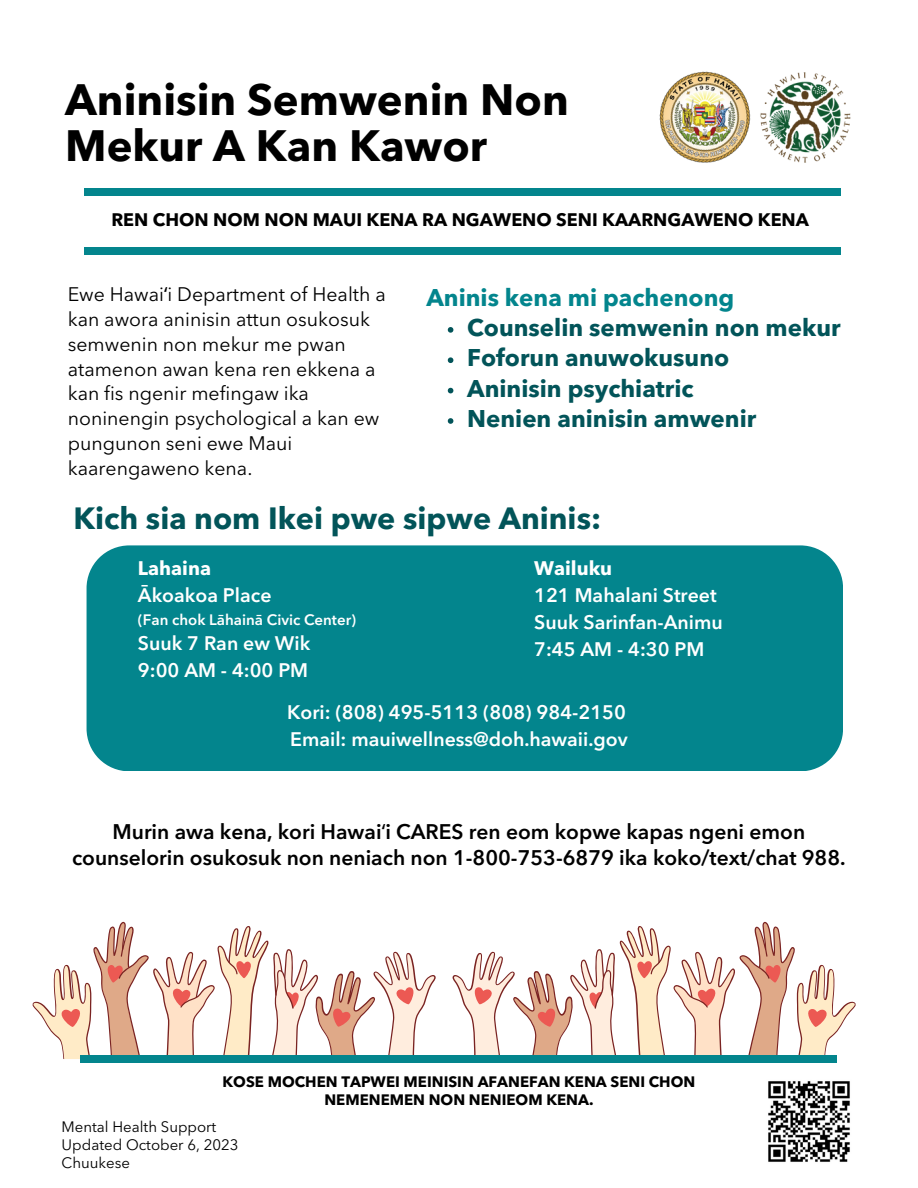
<style>
.page{position:relative;width:918px;height:1188px;background:#fff}
.page>*{position:absolute;margin:0;border:0;box-sizing:border-box;transform-origin:0 0}
.t1{font:700 43.5px/46.2px "Avenir Next LT Pro";color:#000}
.t2{font:700 30.45px "Avenir Next LT Pro";color:#025459}
.t3{font:700 24px "Avenir Next LT Pro";color:#025459}
.t4{font:700 24px "Avenir Next LT Pro";color:#03858d}
.t5{font:600 21px/25.8px "Avenir Next LT Pro";color:#000;text-align:center}
.t6{font:19.5px/24.8px "Avenir Next LT Pro";color:#000}
.t7{font:600 19.5px "Avenir Next LT Pro";color:#fff}
.t8{font:700 19.5px "Avenir Next LT Pro";color:#fff}
.t9{font:700 18px "Avenir Next LT Pro";color:#000}
.t10{font:700 15px/18px "Avenir Next LT Pro";color:#000;text-align:center}
.t11{font:15px "Avenir Next LT Pro";color:#000}
.t12{font:600 15px "Avenir Next LT Pro";color:#fff}
.s1{font-family:"Noto Sans"}
.s2{font-family:"Noto Sans";font-weight:400}
</style>
<div class="page">
<img style="left:659px;top:71px;width:192px;height:92px">
<div style="left:84px;top:188px;width:756px;height:8px;background:#03858d"></div>
<div style="left:84px;top:247px;width:756px;height:8px;background:#03858d"></div>
<svg style="left:32px;top:922px;width:404px;height:137px"></svg>
<svg style="left:452px;top:922px;width:404px;height:133px"></svg>
<div style="left:81px;top:1055px;width:756px;height:8px;background:#03858d"></div>
<img style="left:768px;top:1081px;width:82px;height:81px">
<svg style="left:448px;top:327px;width:5px;height:6px"></svg>
<svg style="left:448px;top:357px;width:5px;height:6px"></svg>
<svg style="left:448px;top:388px;width:5px;height:5px"></svg>
<svg style="left:448px;top:418px;width:5px;height:6px"></svg>
<div style="left:87px;top:545px;width:756px;height:226px;background:#03858d"></div>
<p class="t1" style="left:65px;top:81px;width:505px">Aninisin Semwenin Non<br>Mekur A Kan Kawor</p>
<p class="t9" style="left:111px;top:212px;width:699px">REN CHON NOM NON MAUI KENA RA NGAWENO SENI KAARNGAWENO KENA</p>
<p class="t6" style="left:68px;top:284px;width:319px">Ewe Hawai<span class="s1">ʻ</span>i Department of Health a kan awora aninisin attun osukosuk semwenin non mekur me pwan atamenon awan kena ren ekkena a kan fis ngenir mefingaw ika noninengin psychological a kan ew pungunon seni ewe Maui kaarengaweno kena.</p>
<p class="t4" style="left:426px;top:288px;width:309px">Aninis kena mi pachenong</p>
<p class="t3" style="left:467px;top:318px;width:375px">Counselin semwenin non mekur</p>
<p class="t3" style="left:467px;top:348px;width:264px">Foforun anuwokusuno</p>
<p class="t3" style="left:467px;top:379px;width:228px">Aninisin psychiatric</p>
<p class="t3" style="left:467px;top:409px;width:291px">Nenien aninisin amwenir</p>
<p class="t2" style="left:74px;top:506px;width:529px">Kich sia nom Ikei pwe sipwe Aninis:</p>
<p class="t8" style="left:138px;top:561px;width:75px">Lahaina</p>
<p class="t7" style="left:138px;top:588px;width:135px">Ākoakoa Place</p>
<p class="t12" style="left:138px;top:614px;width:220px">(Fan chok Lāhainā Civic Center)</p>
<p class="t7" style="left:138px;top:635px;width:174px">Suuk 7 Ran ew Wik</p>
<p class="t7" style="left:138px;top:662px;width:172px">9:00 AM - 4:00 PM</p>
<p class="t8" style="left:534px;top:561px;width:80px">Wailuku</p>
<p class="t7" style="left:534px;top:588px;width:184px">121 Mahalani Street</p>
<p class="t7" style="left:534px;top:615px;width:190px">Suuk Sarinfan-Animu</p>
<p class="t7" style="left:534px;top:642px;width:172px">7:45 AM - 4:30 PM</p>
<p class="t7" style="left:287px;top:705px;width:341px">Kori: (808) 495-5113 (808) 984-2150</p>
<p class="t7" style="left:290px;top:732px;width:339px">Email: mauiwellness@doh.hawaii.gov</p>
<p class="t5" style="left:72px;top:820px;width:775px">Murin awa kena, kori Hawai<span class="s2">ʻ</span>i CARES ren eom kopwe kapas ngeni emon counselorin osukosuk non neniach non 1-800-753-6879 ika koko/text/chat 988.</p>
<p class="t10" style="left:223px;top:1074px;width:474px">KOSE MOCHEN TAPWEI MEINISIN AFANEFAN KENA SENI CHON<br>NEMENEMEN NON NENIEOM KENA.</p>
<p class="t11" style="left:62px;top:1121px;width:156px">Mental Health Support</p>
<p class="t11" style="left:62px;top:1139px;width:178px">Updated October 6, 2023</p>
<p class="t11" style="left:62px;top:1157px;width:70px">Chuukese</p>
</div>
